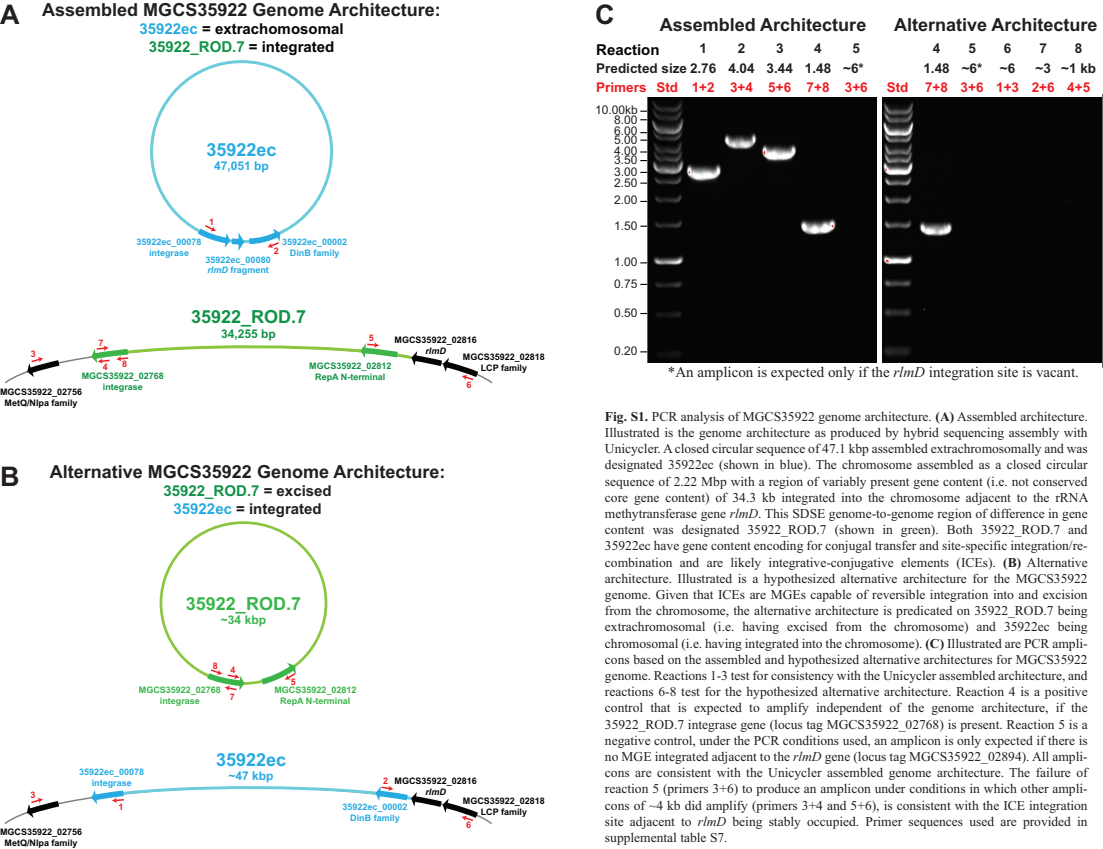
<style>
.page{position:relative;width:1103px;height:849px;background:#fff}
.page>*{position:absolute;margin:0;border:0;box-sizing:border-box;transform-origin:0 0}
.t1{font:700 27px "Arial";color:#231f20}
.t2{font:700 18px "Arial";color:#231f20}
.t3{font:700 18px "Arial";color:#26aae1}
.t4{font:700 18px "Arial";color:#3bb54a}
.t5{font:700 18px "Arial";color:#109346}
.t6{font:15px "Times New Roman";color:#231f20}
.t7{font:700 15px/18px "Arial";color:#040503;text-align:center}
.t8{font:700 15px/18px "Arial";color:#231f20;text-align:center}
.t9{font:13.5px/16.2px "Times New Roman";color:#231f20;text-align:justify}
.t10{font:700 13.5px "Arial";color:#231f20}
.t11{font:700 13.5px "Arial";color:#ee1d23}
.t12{font:12px/9.6px "Arial";color:#231f20}
.t13{font:700 12px "Arial";color:#26aae1}
.t14{font:700 12px "Arial";color:#109346}
.t15{font:700 12px "Arial";color:#3bb54a}
.t16{font:700 9px/10.8px "Arial";color:#040503;text-align:center}
.t17{font:700 9px/10.8px "Arial";color:#26aae1;text-align:center}
.t18{font:700 9px/10.8px "Arial";color:#3bb54a;text-align:center}
.t19{font:700 9px/10.8px "Arial";color:#109346;text-align:center}
.t20{font:700 9px "Arial";color:#ee1e23}
.t21{font:italic 700 9px "Arial";color:#040503}
.s1{color:#26aae1}
.s2{color:#109346}
.s3{font-style:italic}
.s4{font-weight:700}
</style>
<div class="page">
<svg style="left:201px;top:669px;width:46px;height:22px"></svg>
<svg style="left:255px;top:660px;width:45px;height:25px"></svg>
<svg style="left:4px;top:785px;width:488px;height:39px"></svg>
<svg style="left:191px;top:224px;width:94px;height:27px"></svg>
<svg style="left:5px;top:342px;width:488px;height:42px"></svg>
<hr style="left:640px;top:111px;width:50px;height:1px;background:#040503">
<hr style="left:640px;top:119px;width:50px;height:1px;background:#040503">
<hr style="left:640px;top:132px;width:50px;height:1px;background:#040503">
<hr style="left:640px;top:140px;width:50px;height:1px;background:#040503">
<hr style="left:640px;top:151px;width:50px;height:2px;background:#040503">
<hr style="left:640px;top:160px;width:50px;height:1px;background:#040503">
<hr style="left:640px;top:172px;width:50px;height:1px;background:#040503">
<hr style="left:640px;top:183px;width:50px;height:1px;background:#040503">
<hr style="left:640px;top:201px;width:50px;height:1px;background:#040503">
<hr style="left:640px;top:226px;width:50px;height:1px;background:#040503">
<hr style="left:640px;top:262px;width:50px;height:1px;background:#040503">
<hr style="left:640px;top:284px;width:50px;height:1px;background:#040503">
<hr style="left:640px;top:313px;width:50px;height:1px;background:#040503">
<hr style="left:640px;top:351px;width:50px;height:1px;background:#040503">
<img style="left:647px;top:97px;width:230px;height:266px">
<svg style="left:757px;top:223px;width:4px;height:6px"></svg>
<img style="left:882px;top:97px;width:220px;height:266px">
<h1 class="t1" style="left:0;top:4px;width:21px">A</h1>
<h2 class="t2" style="left:42px;top:3px;width:400px">Assembled MGCS35922 Genome Architecture:</h2>
<p class="t7" style="left:140px;top:21px;width:205px"><span class="s1">35922ec</span> = extrachomosomal<br><span class="s2">35922_ROD.7</span> = integrated</p>
<h2 class="t3" style="left:206px;top:143px;width:72px">35922ec</h2>
<p class="t13" style="left:214px;top:162px;width:56px">47,051 bp</p>
<p class="t20" style="left:209px;top:218px;width:7px">1</p>
<p class="t17" style="left:136px;top:237px;width:67px">35922ec_00078 integrase</p>
<p class="t17" style="left:282px;top:237px;width:67px">35922ec_00002<br>DinB family</p>
<p class="t20" style="left:274px;top:247px;width:7px">2</p>
<p class="t17" style="left:206px;top:255px;width:67px;text-align:left">35922ec_00080 <span class="s3">rlmD</span> fragment</p>
<p class="t20" style="left:31px;top:350px;width:7px">3</p>
<p class="t20" style="left:98px;top:339px;width:7px">7</p>
<p class="t20" style="left:103px;top:363px;width:7px">4</p>
<p class="t20" style="left:122px;top:361px;width:7px">8</p>
<p class="t19" style="left:82px;top:371px;width:84px">MGCS35922_02768 integrase</p>
<p class="t16" style="left:0;top:388px;width:84px">MGCS35922_02756<br>MetQ/Nlpa family</p>
<h2 class="t5" style="left:191px;top:310px;width:117px">35922_ROD.7</h2>
<p class="t14" style="left:221px;top:329px;width:56px">34,255 bp</p>
<p class="t20" style="left:369px;top:335px;width:7px">5</p>
<p class="t16" style="left:394px;top:336px;width:84px">MGCS35922_02816</p>
<p class="t21" style="left:425px;top:346px;width:22px">rlmD</p>
<p class="t16" style="left:463px;top:352px;width:84px">MGCS35922_02818<br>LCP family</p>
<p class="t19" style="left:309px;top:361px;width:84px">MGCS35922_02812<br>RepA N-terminal</p>
<p class="t20" style="left:466px;top:381px;width:7px">6</p>
<h1 class="t1" style="left:0;top:466px;width:21px">B</h1>
<h2 class="t2" style="left:50px;top:465px;width:397px">Alternative MGCS35922 Genome Architecture:</h2>
<p class="t8" style="left:164px;top:483px;width:170px"><span class="s2">35922_ROD.7</span> = excised<br><span class="s1">35922ec</span> = integrated</p>
<h2 class="t4" style="left:186px;top:597px;width:117px">35922_ROD.7</h2>
<p class="t15" style="left:221px;top:615px;width:47px">~34 kbp</p>
<p class="t20" style="left:213px;top:663px;width:7px">8</p>
<p class="t20" style="left:231px;top:667px;width:7px">4</p>
<p class="t20" style="left:291px;top:679px;width:7px">5</p>
<p class="t18" style="left:139px;top:685px;width:84px">MGCS35922_02768 integrase</p>
<p class="t18" style="left:274px;top:685px;width:84px">MGCS35922_02812<br>RepA N-terminal</p>
<p class="t20" style="left:230px;top:693px;width:7px">7</p>
<p class="t20" style="left:31px;top:791px;width:7px">3</p>
<p class="t17" style="left:79px;top:768px;width:67px">35922ec_00078 integrase</p>
<p class="t20" style="left:119px;top:804px;width:7px">1</p>
<p class="t16" style="left:0;top:827px;width:84px">MGCS35922_02756<br>MetQ/Nlpa family</p>
<h2 class="t3" style="left:216px;top:753px;width:72px">35922ec</h2>
<p class="t13" style="left:228px;top:771px;width:47px">~47 kbp</p>
<p class="t16" style="left:394px;top:777px;width:84px">MGCS35922_02816</p>
<p class="t21" style="left:425px;top:787px;width:22px">rlmD</p>
<p class="t16" style="left:463px;top:796px;width:84px">MGCS35922_02818<br>LCP family</p>
<p class="t20" style="left:383px;top:778px;width:7px">2</p>
<p class="t17" style="left:342px;top:803px;width:67px">35922ec_00002<br>DinB family</p>
<p class="t20" style="left:466px;top:822px;width:7px">6</p>
<h1 class="t1" style="left:595px;top:4px;width:21px">C</h1>
<h2 class="t2" style="left:660px;top:18px;width:208px">Assembled Architecture</h2>
<h2 class="t2" style="left:894px;top:18px;width:205px">Alternative Architecture</h2>
<p class="t7" style="left:596px;top:42px;width:65px">Reaction</p>
<p class="t10" style="left:699px;top:43px;width:9px">1</p>
<p class="t10" style="left:737px;top:43px;width:9px">2</p>
<p class="t10" style="left:776px;top:43px;width:9px">3</p>
<p class="t10" style="left:814px;top:43px;width:9px">4</p>
<p class="t10" style="left:852px;top:43px;width:9px">5</p>
<p class="t10" style="left:932px;top:43px;width:9px">4</p>
<p class="t10" style="left:968px;top:43px;width:9px">5</p>
<p class="t10" style="left:1003px;top:43px;width:9px">6</p>
<p class="t10" style="left:1039px;top:43px;width:9px">7</p>
<p class="t10" style="left:1075px;top:43px;width:9px">8</p>
<p class="t10" style="left:843px;top:63px;width:22px">~6*</p>
<p class="t10" style="left:1035px;top:63px;width:62px">~3 ~1 kb</p>
<p class="t10" style="left:961px;top:63px;width:22px">~6*</p>
<p class="t10" style="left:596px;top:63px;width:122px">Predicted size 2.76</p>
<p class="t10" style="left:923px;top:63px;width:28px">1.48</p>
<p class="t10" style="left:999px;top:63px;width:17px">~6</p>
<p class="t10" style="left:728px;top:63px;width:66px">4.04 3.44</p>
<p class="t10" style="left:805px;top:63px;width:28px">1.48</p>
<p class="t11" style="left:656px;top:82px;width:23px">Std</p>
<p class="t11" style="left:886px;top:82px;width:23px">Std</p>
<p class="t11" style="left:596px;top:82px;width:52px">Primers</p>
<p class="t11" style="left:925px;top:82px;width:167px">7+8 3+6 1+3 2+6 4+5</p>
<p class="t11" style="left:691px;top:82px;width:24px">1+2</p>
<p class="t11" style="left:730px;top:82px;width:63px">3+4 5+6</p>
<p class="t11" style="left:806px;top:82px;width:63px">7+8 3+6</p>
<p class="t12" style="left:595px;top:105px;width:44px;text-align:right">10.00kb<br>8.00</p>
<p class="t12" style="left:614px;top:127px;width:25px;line-height:8.6px">6.00<br>5.00</p>
<p class="t12" style="left:614px;top:146px;width:25px;line-height:9px">4.00<br>3.50</p>
<p class="t12" style="left:614px;top:166px;width:25px;line-height:11.2px">3.00<br>2.50</p>
<p class="t12" style="left:614px;top:188px;width:25px;line-height:25.2px">2.00<br>1.50</p>
<p class="t12" style="left:614px;top:252px;width:25px;line-height:21.5px">1.00<br>0.75</p>
<p class="t12" style="left:614px;top:308px;width:25px">0.50</p>
<p class="t12" style="left:614px;top:346px;width:25px">0.20</p>
<p class="t6" style="left:668px;top:366px;width:412px">*An amplicon is expected only if the <span class="s3">rlmD</span> integration site is vacant.</p>
<p class="t9" style="left:605px;top:409px;width:485px"><span class="s4">Fig. S1.</span> PCR analysis of MGCS35922 genome architecture. <span class="s4">(A)</span> Assembled architecture.<br>Illustrated is the genome architecture as produced by hybrid sequencing assembly with Unicycler. A closed circular sequence of 47.1 kbp assembled extrachromosomally and was designated 35922ec (shown in blue). The chromosome assembled as a closed circular sequence of 2.22 Mbp with a region of variably present gene content (i.e. not conserved core gene content) of 34.3 kb integrated into the chromosome adjacent to the rRNA methytransferase gene <span class="s3">rlmD</span>. This SDSE genome-to-genome region of difference in gene content was designated 35922_ROD.7 (shown in green). Both 35922_ROD.7 and 35922ec have gene content encoding for conjugal transfer and site-specific integration/re&shy;combination and are likely integrative-conjugative elements (ICEs). <span class="s4">(B)</span> Alternative architecture. Illustrated is a hypothesized alternative architecture for the MGCS35922 genome. Given that ICEs are MGEs capable of reversible integration into and excision from the chromosome, the alternative architecture is predicated on 35922_ROD.7 being extrachromosomal (i.e. having excised from the chromosome) and 35922ec being chromosomal (i.e. having integrated into the chromosome). <span class="s4">(C)</span> Illustrated are PCR ampli&shy;cons based on the assembled and hypothesized alternative architectures for MGCS35922 genome. Reactions 1-3 test for consistency with the Unicycler assembled architecture, and reactions 6-8 test for the hypothesized alternative architecture. Reaction 4 is a positive control that is expected to amplify independent of the genome architecture, if the 35922_ROD.7 integrase gene (locus tag MGCS35922_02768) is present. Reaction 5 is a negative control, under the PCR conditions used, an amplicon is only expected if there is no MGE integrated adjacent to the <span class="s3">rlmD</span> gene (locus tag MGCS35922_02894). All ampli&shy;cons are consistent with the Unicycler assembled genome architecture. The failure of reaction 5 (primers 3+6) to produce an amplicon under conditions in which other ampli&shy;cons of ~4 kb did amplify (primers 3+4 and 5+6), is consistent with the ICE integration site adjacent to <span class="s3">rlmD</span> being stably occupied. Primer sequences used are provided in supplemental table S7.</p>
</div>
